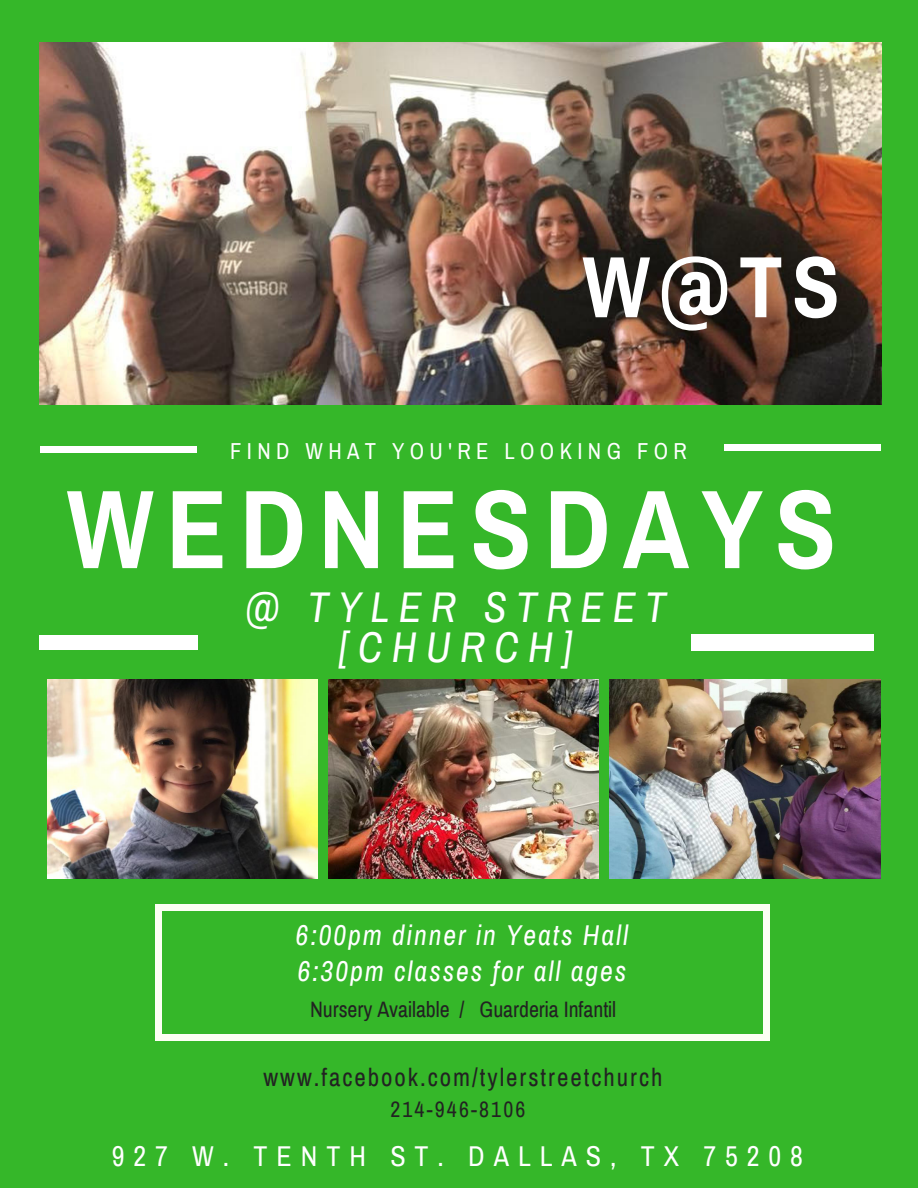
<style>
.page{position:relative;width:918px;height:1188px;background:#35b729}
.page>*{position:absolute;margin:0;border:0;box-sizing:border-box;transform-origin:0 0}
.t1{font:700 112.05px "Archivo Narrow";letter-spacing:.11em;color:#fff}
.t2{font:700 87.15px "Archivo Narrow";color:#fff}
.t3{font:italic 42px/40.5px "Archivo Narrow";letter-spacing:.22em;color:#fff;text-align:center}
.t4{font:italic 28.05px/36px "Archivo Narrow";letter-spacing:.07em;color:#fff}
.t5{font:28.05px "Archivo Narrow";letter-spacing:.32em;color:#fff}
.t6{font:24.9px "Archivo Narrow";letter-spacing:.08em;color:#222}
.t7{font:22.5px "Archivo Narrow";letter-spacing:.24em;color:#fff}
.t8{font:21.75px "Archivo Narrow";color:#222}
.t9{font:21.75px "Archivo Narrow";letter-spacing:.1em;color:#222}
</style>
<div class="page">
<img style="left:47px;top:680px;width:270px;height:199px">
<img style="left:328px;top:680px;width:270px;height:199px">
<img style="left:610px;top:680px;width:271px;height:199px">
<img style="left:39px;top:43px;width:843px;height:362px">
<svg style="left:763px;top:1035px;width:6px;height:5px"></svg>
<div style="left:156px;top:911px;width:6px;height:124px;background:#fcfff3"></div>
<svg style="left:156px;top:1035px;width:5px;height:5px"></svg>
<div style="left:763px;top:911px;width:6px;height:124px;background:#fcfff3"></div>
<div style="left:161px;top:1034px;width:602px;height:6px;background:#fcfff3"></div>
<svg style="left:763px;top:905px;width:6px;height:6px"></svg>
<svg style="left:156px;top:905px;width:5px;height:6px"></svg>
<div style="left:161px;top:905px;width:602px;height:6px;background:#fcfff3"></div>
<div style="left:39px;top:635px;width:159px;height:14px;background:#fff"></div>
<div style="left:692px;top:634px;width:182px;height:16px;background:#fff"></div>
<div style="left:725px;top:445px;width:156px;height:6px;background:#fff"></div>
<div style="left:41px;top:446px;width:156px;height:6px;background:#fff"></div>
<h2 class="t2" style="left:583px;top:241px;width:259px">W@TS</h2>
<p class="t7" style="left:230px;top:439px;width:458px">FIND WHAT YOU'RE LOOKING FOR</p>
<h1 class="t1" style="left:67px;top:470px;width:771px">WEDNESDAYS</h1>
<h3 class="t3" style="left:245px;top:588px;width:423px">@ TYLER STREET [CHURCH]</h3>
<p class="t4" style="left:296px;top:918px;width:334px">6:00pm dinner in Yeats Hall<br>6:30pm classes for all ages</p>
<p class="t8" style="left:310px;top:998px;width:308px">Nursery Available / Guarderia Infantil</p>
<p class="t6" style="left:264px;top:1064px;width:401px">www.facebook.com/tylerstreetchurch</p>
<p class="t9" style="left:390px;top:1098px;width:137px">214-946-8106</p>
<p class="t5" style="left:112px;top:1141px;width:693px">927 W. TENTH ST. DALLAS, TX 75208</p>
</div>
